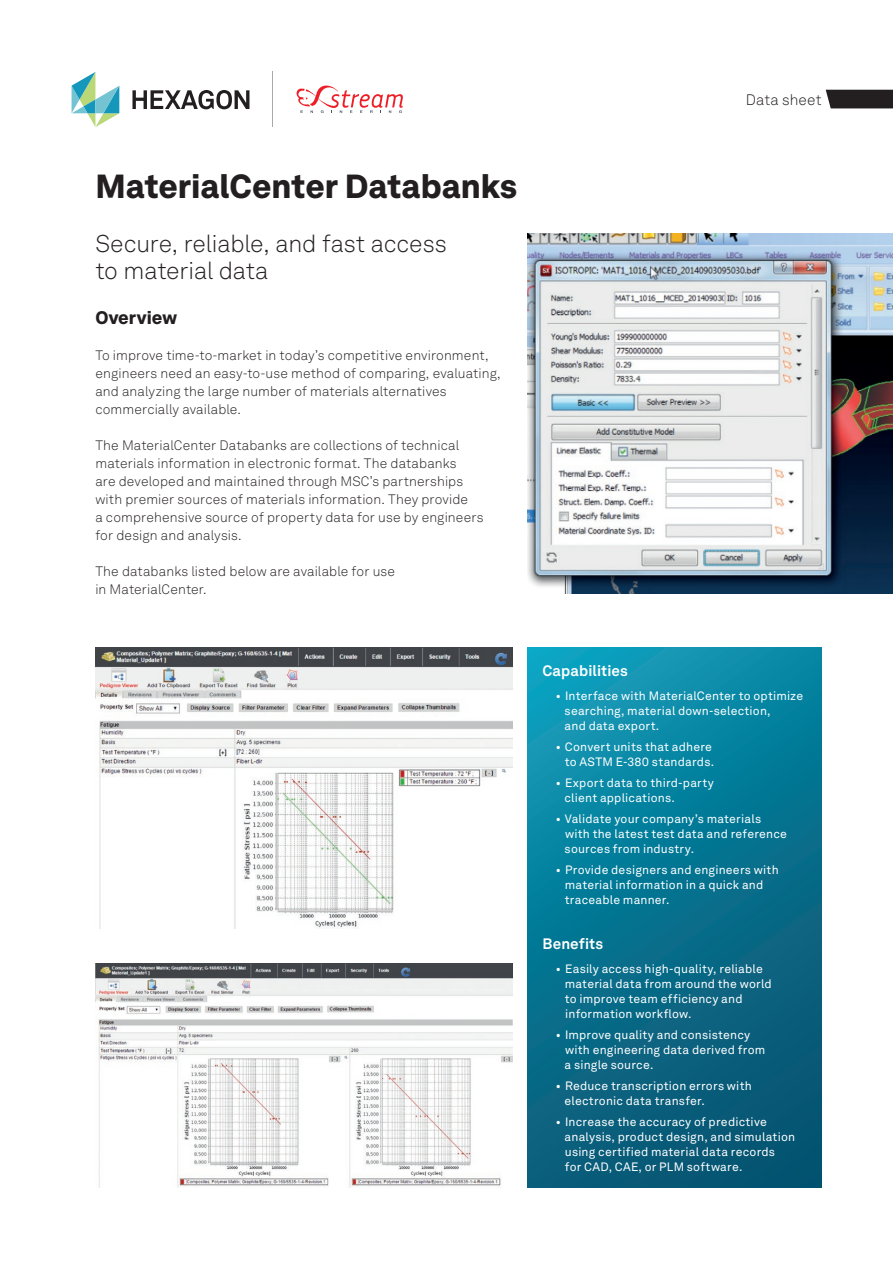
<style>
.page{position:relative;width:893px;height:1263px;background:#fff}
.page>*{position:absolute;margin:0;border:0;box-sizing:border-box;transform-origin:0 0}
.t1{font:900 33px "Hexagon Akkurat";color:#231f20}
.t2{font:300 24px/27px "Hexagon Akkurat";letter-spacing:-.005em;color:#231f20}
.t3{font:900 18px "Hexagon Akkurat";letter-spacing:.005em;color:#231f20}
.t4{font:700 15px "Hexagon Akkurat";letter-spacing:.005em;color:#fff}
.t5{font:300 15px "Hexagon Akkurat";letter-spacing:.005em;color:#231f20}
.t6{font:300 13.5px/18px "Hexagon Akkurat";letter-spacing:.01em;color:#231f20}
.t7{font:12px/15px "Hexagon Akkurat";letter-spacing:.015em;color:#fff}
</style>
<div class="page">
<svg style="left:826px;top:90px;width:67px;height:18px"></svg>
<img style="left:527px;top:234px;width:366px;height:360px">
<img style="left:96px;top:648px;width:417px;height:280px">
<img style="left:95px;top:963px;width:418px;height:225px">
<svg style="left:527px;top:648px;width:294px;height:540px;background:#07728f"></svg>
<svg style="left:296px;top:85px;width:107px;height:28px"></svg>
<hr style="left:272px;top:72px;width:1px;height:55px;background:#a8a9ad">
<svg style="left:132px;top:90px;width:117px;height:19px"></svg>
<svg style="left:72px;top:72px;width:47px;height:55px"></svg>
<h1 class="t1" style="left:95px;top:160px;width:423px">MaterialCenter Databanks</h1>
<h2 class="t2" style="left:95px;top:229px;width:353px">Secure, reliable, and fast access to material data</h2>
<h3 class="t3" style="left:95px;top:303px;width:83px">Overview</h3>
<p class="t6" style="left:95px;top:345px;width:407px">To improve time-to-market in today’s competitive environment, engineers need an easy-to-use method of comparing, evaluating, and analyzing the large number of materials alternatives commercially available.</p>
<p class="t6" style="left:95px;top:435px;width:390px">The MaterialCenter Databanks are collections of technical materials information in electronic format. The databanks<br>are developed and maintained through MSC’s partnerships with premier sources of materials information. They provide<br>a comprehensive source of property data for use by engineers for design and analysis.</p>
<p class="t6" style="left:95px;top:561px;width:301px">The databanks listed below are available for use in MaterialCenter.</p>
<p class="t5" style="left:746px;top:89px;width:77px">Data sheet</p>
<p class="t4" style="left:542px;top:659px;width:87px">Capabilities</p>
<p class="t7" style="left:565px;top:687px;width:240px;text-indent:-9px">• Interface with MaterialCenter to optimize searching, material down-selection,<br>and data export.</p>
<p class="t7" style="left:556px;top:738px;width:160px;text-align:right">• Convert units that adhere to ASTM E-380 standards.</p>
<p class="t7" style="left:564px;top:774px;width:151px;text-indent:-9px">• Export data to third-party client applications.</p>
<p class="t7" style="left:565px;top:810px;width:224px;text-indent:-9px">• Validate your company’s materials with the latest test data and reference sources from industry.</p>
<p class="t7" style="left:565px;top:861px;width:215px;text-indent:-9px">• Provide designers and engineers with material information in a quick and traceable manner.</p>
<p class="t4" style="left:542px;top:932px;width:62px">Benefits</p>
<p class="t7" style="left:565px;top:960px;width:208px;text-indent:-9px">• Easily access high-quality, reliable material data from around the world to improve team efficiency and information workflow.</p>
<p class="t7" style="left:565px;top:1026px;width:202px;text-indent:-9px">• Improve quality and consistency with engineering data derived from a single source.</p>
<p class="t7" style="left:564px;top:1077px;width:189px;text-indent:-9px">• Reduce transcription errors with electronic data transfer.</p>
<p class="t7" style="left:565px;top:1113px;width:232px;text-indent:-9px">• Increase the accuracy of predictive analysis, product design, and simulation using certified material data records<br>for CAD, CAE, or PLM software.</p>
</div>
